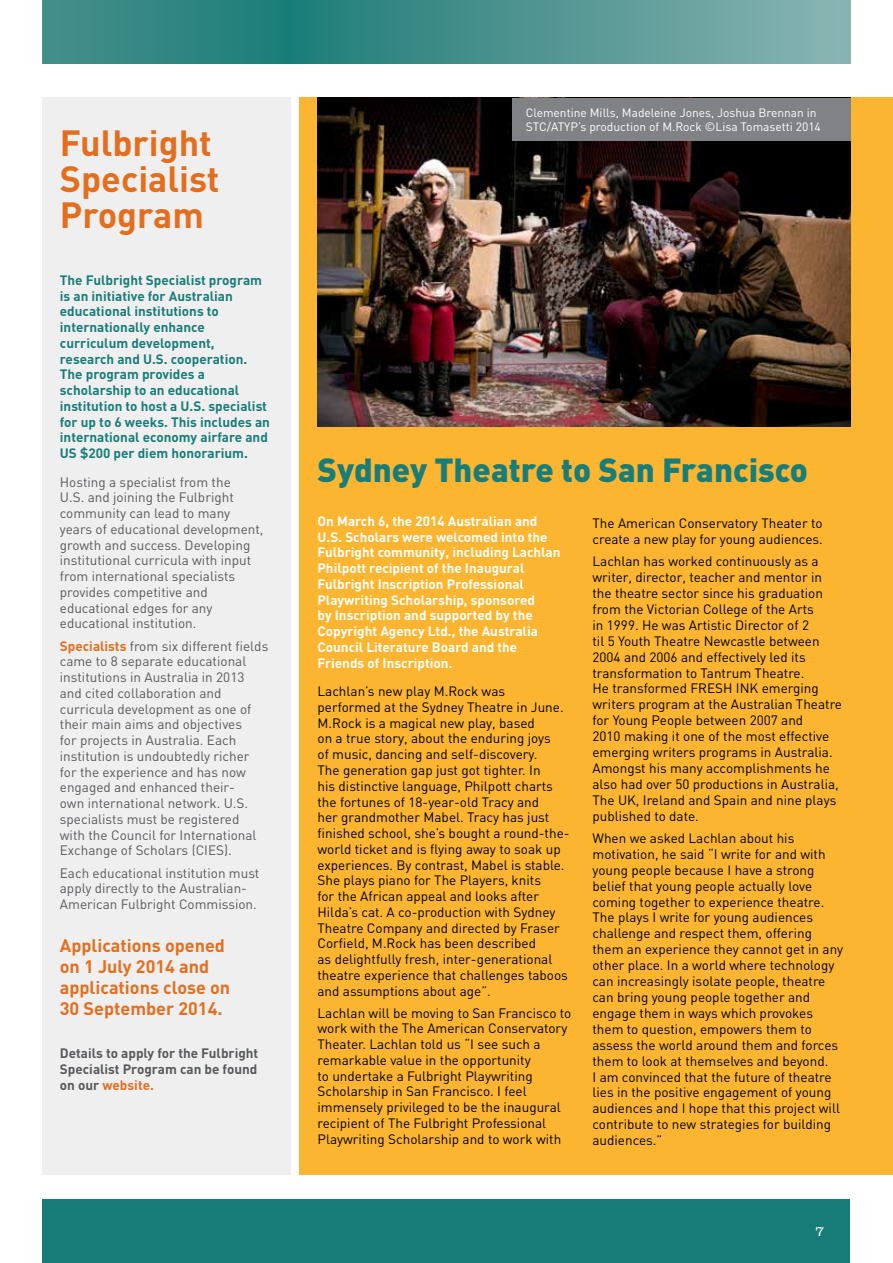
<style>
.page{position:relative;width:893px;height:1263px;background:#fff}
.page>*{position:absolute;margin:0;border:0;box-sizing:border-box;transform-origin:0 0}
.t1{font:700 36px/36px "DIN";color:#e36f1e}
.t2{font:900 33px "DIN";color:#187d79}
.t3{font:700 18px/21px "DIN";color:#e36f1e}
.t4{font:300 15px "Clarendon";color:#fff}
.t5{font:13.5px/15.9px "DIN";color:#000}
.t6{font:13.5px/15.8px "DIN";color:#58595b}
.t7{font:700 13.5px/15.8px "DIN";color:#187d79}
.t8{font:700 13.5px/15.8px "DIN";color:#fff}
.t9{font:700 13.5px/15.8px "DIN";color:#58595b;text-align:justify}
.t10{font:12px/14.1px "DIN";color:#fff}
.s1{font-weight:700;color:#e36f1e}
.s2{color:#e36f1e}
</style>
<div class="page">
<div style="left:43px;top:1199px;width:807px;height:64px;background:#187d79"></div>
<svg style="left:43px;top:0;width:807px;height:64px;background:#49928f"></svg>
<div style="left:300px;top:97px;width:593px;height:1077px;background:#fcb530"></div>
<div style="left:43px;top:97px;width:248px;height:1077px;background:#efeff0"></div>
<img style="left:317px;top:98px;width:533px;height:329px">
<div style="left:512px;top:98px;width:338px;height:42px;background:#808285"></div>
<h1 class="t1" style="left:60px;top:123px;width:161px">Fulbright<br>Specialist<br>Program</h1>
<p class="t7" style="left:60px;top:271px;width:212px">The Fulbright Specialist program is an initiative for Australian educational institutions to internationally enhance curriculum development, research and U.S. cooperation.<br>The program provides a scholarship to an educational institution to host a U.S. specialist for up to 6 weeks. This includes an international economy airfare and<br>US $200 per diem honorarium.</p>
<p class="t6" style="left:60px;top:474px;width:205px">Hosting a specialist from the<br>U.S. and joining the Fulbright community can lead to many years of educational development, growth and success. Developing institutional curricula with input from international specialists provides competitive and educational edges for any educational institution.</p>
<p class="t6" style="left:60px;top:637px;width:210px"><span class="s1">Specialists</span> from six different fields came to 8 separate educational institutions in Australia in 2013 and cited collaboration and curricula development as one of their main aims and objectives<br>for projects in Australia. Each institution is undoubtedly richer for the experience and has now engaged and enhanced their-<br>own international network. U.S. specialists must be registered<br>with the Council for International<br>Exchange of Scholars (CIES).</p>
<p class="t6" style="left:60px;top:864px;width:201px">Each educational institution must apply directly to the Australian-<br>American Fulbright Commission.</p>
<h3 class="t3" style="left:60px;top:934px;width:172px">Applications opened on 1 July 2014 and applications close on<br>30 September 2014.</h3>
<p class="t9" style="left:60px;top:1045px;width:200px">Details to apply for the Fulbright Specialist Program can be found on our <span class="s2">website.</span></p>
<p class="t10" style="left:526px;top:105px;width:297px">Clementine Mills, Madeleine Jones, Joshua Brennan in<br>STC/ATYP’s production of M.Rock ©Lisa Tomasetti 2014</p>
<h2 class="t2" style="left:317px;top:448px;width:492px">Sydney Theatre to San Francisco</h2>
<p class="t5" style="left:592px;top:515px;width:232px">The American Conservatory Theater to create a new play for young audiences.</p>
<p class="t5" style="left:592px;top:553px;width:251px">Lachlan has worked continuously as a writer, director, teacher and mentor in the theatre sector since his graduation from the Victorian College of the Arts<br>in 1999. He was Artistic Director of 2<br>til 5 Youth Theatre Newcastle between 2004 and 2006 and effectively led its transformation to Tantrum Theatre.<br>He transformed FRESH INK emerging writers program at the Australian Theatre for Young People between 2007 and<br>2010 making it one of the most effective emerging writers programs in Australia.<br>Amongst his many accomplishments he also had over 50 productions in Australia, The UK, Ireland and Spain and nine plays published to date.</p>
<p class="t5" style="left:592px;top:830px;width:252px">When we asked Lachlan about his motivation, he said “I write for and with young people because I have a strong belief that young people actually love coming together to experience theatre.<br>The plays I write for young audiences challenge and respect them, offering them an experience they cannot get in any other place. In a world where technology can increasingly isolate people, theatre can bring young people together and engage them in ways which provokes them to question, empowers them to assess the world around them and forces them to look at themselves and beyond.<br>I am convinced that the future of theatre lies in the positive engagement of young audiences and I hope that this project will contribute to new strategies for building audiences.”</p>
<p class="t8" style="left:317px;top:512px;width:245px">On March 6, the 2014 Australian and U.S. Scholars were welcomed into the Fulbright community, including Lachlan Philpott recipient of the Inaugural Fulbright Inscription Professional Playwriting Scholarship, sponsored<br>by Inscription and supported by the Copyright Agency Ltd., the Australia Council Literature Board and the Friends of Inscription.</p>
<p class="t5" style="left:317px;top:683px;width:254px">Lachlan’s new play M.Rock was performed at the Sydney Theatre in June.<br>M.Rock is a magical new play, based<br>on a true story, about the enduring joys<br>of music, dancing and self-discovery.<br>The generation gap just got tighter. In<br>his distinctive language, Philpott charts the fortunes of 18-year-old Tracy and<br>her grandmother Mabel. Tracy has just finished school, she’s bought a round-the&shy;world ticket and is flying away to soak up experiences. By contrast, Mabel is stable.<br>She plays piano for The Players, knits<br>for the African appeal and looks after Hilda’s cat. A co-production with Sydney Theatre Company and directed by Fraser Corfield, M.Rock has been described<br>as delightfully fresh, inter-generational theatre experience that challenges taboos and assumptions about age”.</p>
<p class="t5" style="left:317px;top:1005px;width:255px">Lachlan will be moving to San Francisco to work with the The American Conservatory Theater. Lachlan told us “I see such a remarkable value in the opportunity<br>to undertake a Fulbright Playwriting Scholarship in San Francisco. I feel immensely privileged to be the inaugural recipient of The Fulbright Professional Playwriting Scholarship and to work with</p>
<p class="t4" style="left:815px;top:1222px;width:11px">7</p>
</div>
